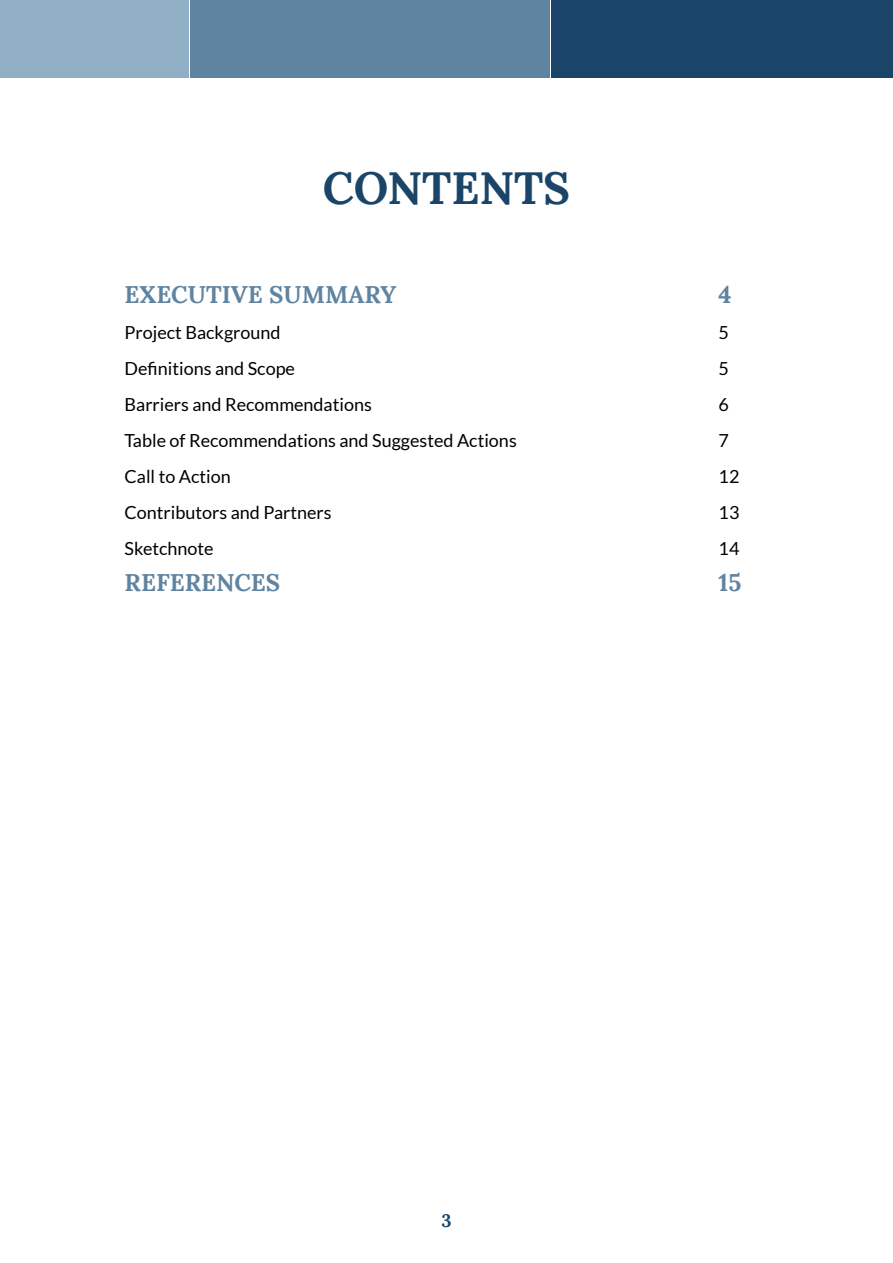
<style>
.page{position:relative;width:893px;height:1263px;background:#fff}
.page>*{position:absolute;margin:0;border:0;box-sizing:border-box;transform-origin:0 0}
.t1{font:700 45px "Lora";letter-spacing:-.005em;color:#1a4568}
.t2{font:700 24px "Lora";color:#5f84a1}
.t3{font:18px "Lato";color:#000}
.t4{font:700 18px "Lora";color:#1a4568}
</style>
<div class="page">
<div style="left:0;top:0;width:189px;height:78px;background:#90afc4"></div>
<div style="left:190px;top:0;width:359px;height:78px;background:#5f84a1"></div>
<div style="left:551px;top:0;width:342px;height:78px;background:#1a4568"></div>
<h1 class="t1" style="left:323px;top:159px;width:249px">CONTENTS</h1>
<h2 class="t2" style="left:125px;top:279px;width:273px">EXECUTIVE SUMMARY</h2>
<h2 class="t2" style="left:719px;top:279px;width:15px">4</h2>
<p class="t3" style="left:125px;top:322px;width:158px">Project Background</p>
<p class="t3" style="left:719px;top:322px;width:12px">5</p>
<p class="t3" style="left:125px;top:358px;width:172px">Definitions and Scope</p>
<p class="t3" style="left:719px;top:358px;width:12px">5</p>
<p class="t3" style="left:125px;top:394px;width:249px">Barriers and Recommendations</p>
<p class="t3" style="left:719px;top:394px;width:12px">6</p>
<p class="t3" style="left:125px;top:430px;width:394px">Table of Recommendations and Suggested Actions</p>
<p class="t3" style="left:719px;top:430px;width:12px">7</p>
<p class="t3" style="left:125px;top:466px;width:108px">Call to Action</p>
<p class="t3" style="left:719px;top:466px;width:22px">12</p>
<p class="t3" style="left:125px;top:502px;width:209px">Contributors and Partners</p>
<p class="t3" style="left:719px;top:502px;width:22px">13</p>
<p class="t3" style="left:125px;top:538px;width:91px">Sketchnote</p>
<p class="t3" style="left:719px;top:538px;width:22px">14</p>
<h2 class="t2" style="left:125px;top:567px;width:157px">REFERENCES</h2>
<h2 class="t2" style="left:719px;top:567px;width:24px">15</h2>
<p class="t4" style="left:441px;top:1209px;width:12px">3</p>
</div>
